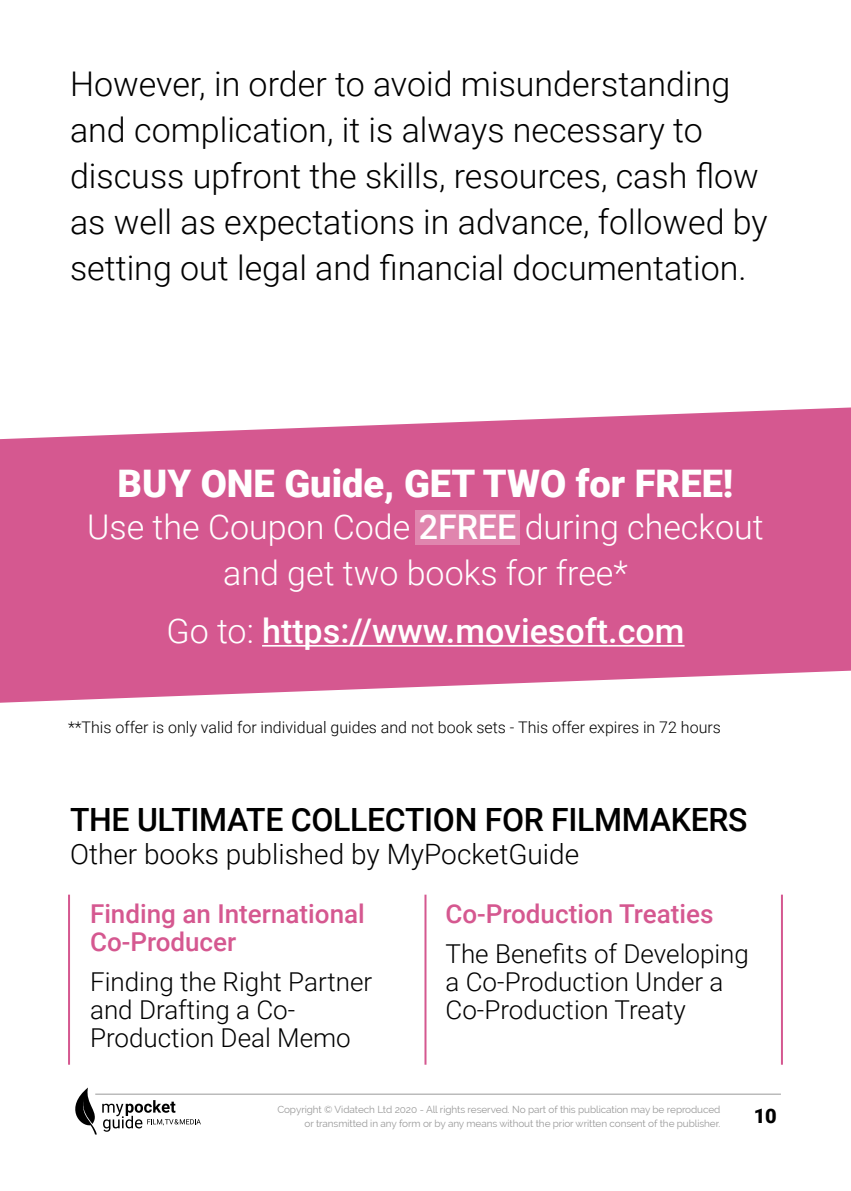
<style>
.page{position:relative;width:851px;height:1191px;background:#fff}
.page>*{position:absolute;margin:0;border:0;box-sizing:border-box;transform-origin:0 0}
.t1{font:900 38px "Roboto";color:#fff}
.t2{font:300 34px/46px "Roboto";color:#000}
.t3{font:300 34px/46px "Roboto";color:#fff;text-align:center}
.t4{font:500 34px "Roboto";color:#fff}
.t5{font:500 32px "Roboto";letter-spacing:-.01em;color:#000}
.t6{font:300 28px "Roboto";color:#000}
.t7{font:300 26px/28px "Roboto";color:#000}
.t8{font:500 26px/28px "Roboto";color:#d55890}
.t9{font:900 20px "Roboto";color:#000}
.t10{font:300 16px "Roboto";color:#000}
.t11{font:10px/14px "Raleway";letter-spacing:-.01em;color:#999;text-align:right}
.s1{font-weight:500}
.s2{font-weight:300}
</style>
<div class="page">
<hr style="left:95px;top:1093px;width:685px;height:1px;background:#999">
<svg style="left:75px;top:1087px;width:126px;height:47px"></svg>
<svg style="left:0;top:407px;width:850px;height:295px;background:#d96a9c"></svg>
<hr style="left:424px;top:894px;width:2px;height:170px;background:#d55890">
<hr style="left:68px;top:894px;width:2px;height:170px;background:#d55890">
<hr style="left:780px;top:894px;width:2px;height:170px;background:#d55890">
<div style="left:415px;top:510px;width:105px;height:34px;background:#e085ae"></div>
<hr style="left:262px;top:645px;width:422px;height:1px;background:#fff">
<p class="t2" style="left:70px;top:59px;width:699px">However, in order to avoid misunderstanding and complication, it is always necessary to discuss upfront the skills, resources, cash flow as well as expectations in advance, followed by setting out legal and financial documentation.</p>
<p class="t1" style="left:117px;top:457px;width:617px">BUY ONE Guide, GET TWO for FREE!</p>
<p class="t3" style="left:87px;top:503px;width:678px">Use the Coupon Code <span class="s1">2FREE</span> during checkout and get two books for free*</p>
<p class="t4" style="left:166px;top:607px;width:519px"><span class="s2">Go to:</span> https://www.moviesoft.com</p>
<p class="t10" style="left:68px;top:716px;width:654px">**This offer is only valid for individual guides and not book sets - This offer expires in 72 hours</p>
<p class="t5" style="left:70px;top:797px;width:678px">THE ULTIMATE COLLECTION FOR FILMMAKERS</p>
<p class="t6" style="left:70px;top:834px;width:510px">Other books published by MyPocketGuide</p>
<p class="t8" style="left:90px;top:898px;width:276px">Finding an International<br>Co-Producer</p>
<p class="t7" style="left:90px;top:966px;width:284px">Finding the Right Partner and Drafting a Co-<br>Production Deal Memo</p>
<p class="t8" style="left:445px;top:898px;width:269px">Co-Production Treaties</p>
<p class="t7" style="left:445px;top:938px;width:305px">The Benefits of Developing a Co-Production Under a<br>Co-Production Treaty</p>
<p class="t11" style="left:277px;top:1102px;width:444px">Copyright © Vidatech Ltd 2020 - All rights reserved. No part of this publication may be reproduced or transmitted in any form or by any means without the prior written consent of the publisher.</p>
<p class="t9" style="left:753px;top:1102px;width:25px">10</p>
</div>
